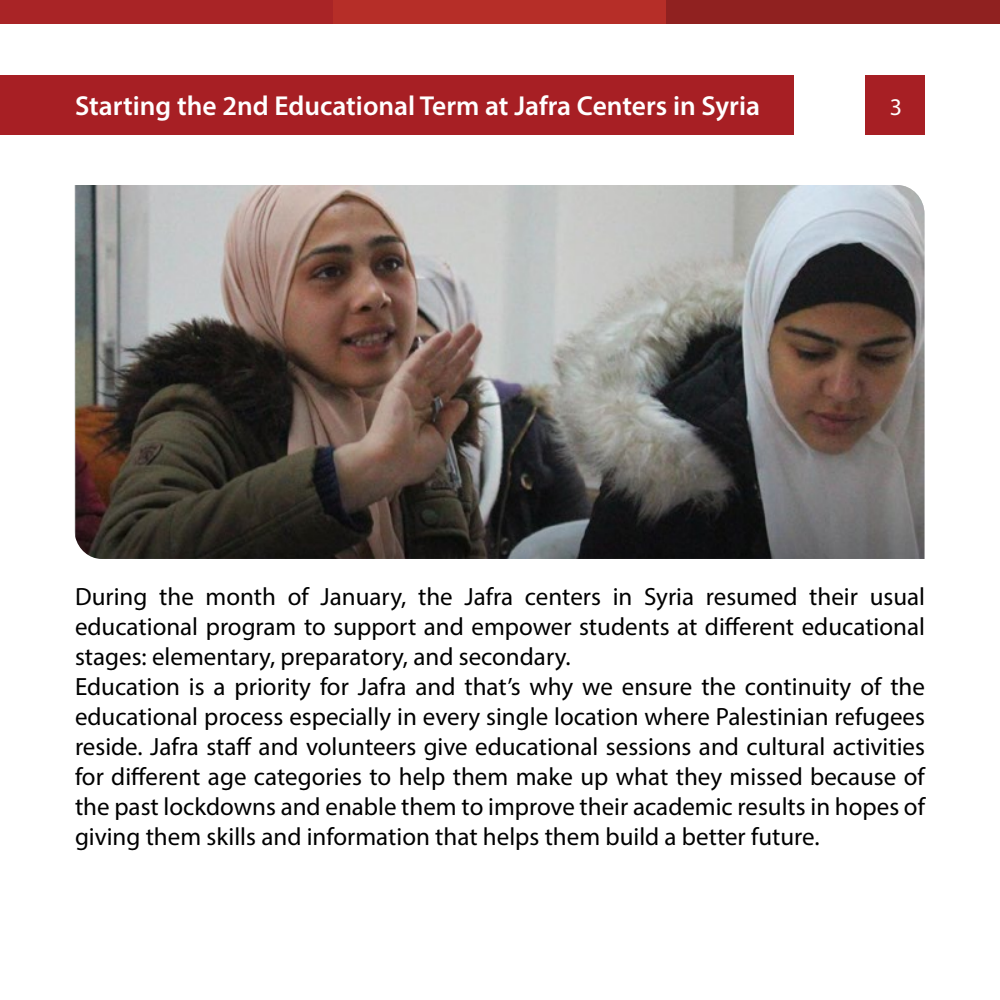
<style>
.page{position:relative;width:1000px;height:1000px;background:#fff}
.page>*{position:absolute;margin:0;border:0;box-sizing:border-box;transform-origin:0 0}
.t1{font:600 27.5px "Myriad Pro";color:#fff}
.t2{font:25px/30px "Myriad Pro";color:#000}
.t3{font:24px "Myriad Pro";color:#fff}
</style>
<div class="page">
<div style="left:0;top:75px;width:794px;height:60px;background:#a71f24"></div>
<div style="left:865px;top:75px;width:60px;height:60px;background:#a71f24"></div>
<div style="left:0;top:0;width:333px;height:24px;background:#a92426"></div>
<div style="left:333px;top:0;width:334px;height:24px;background:#b62e28"></div>
<div style="left:667px;top:0;width:333px;height:24px;background:#902120"></div>
<img style="left:75px;top:185px;width:849px;height:374px">
<p class="t1" style="left:75px;top:89px;width:687px">Starting the 2nd Educational Term at Jafra Centers in Syria</p>
<p class="t3" style="left:890px;top:92px;width:14px">3</p>
<p class="t2" style="left:288px;top:581px;width:23px">of</p>
<p class="t2" style="left:464px;top:581px;width:50px">Jafra</p>
<p class="t2" style="left:159px;top:581px;width:36px">the</p>
<p class="t2" style="left:206px;top:581px;width:72px">month</p>
<p class="t2" style="left:418px;top:581px;width:36px">the</p>
<p class="t2" style="left:706px;top:581px;width:93px">resumed</p>
<p class="t2" style="left:809px;top:581px;width:50px">their</p>
<p class="t2" style="left:870px;top:581px;width:57px">usual</p>
<p class="t2" style="left:644px;top:581px;width:52px">Syria</p>
<p class="t2" style="left:75px;top:581px;width:852px">During<br>educational program to support and empower students at different educational stages: elementary, preparatory, and secondary.<br>Education is a priority for Jafra and that s’ why we ensure the continuity of the educational process especially in every single location where Palestinian refugees reside. Jafra staff and volunteers give educational sessions and cultural activities for different age categories to help them make up what they missed because of the past lockdowns and enable them to improve their academic results in hopes of giving them skills and information that helps them build a better future.</p>
<p class="t2" style="left:613px;top:581px;width:21px">in</p>
<p class="t2" style="left:321px;top:581px;width:87px">January,</p>
<p class="t2" style="left:525px;top:581px;width:78px">centers</p>
</div>
